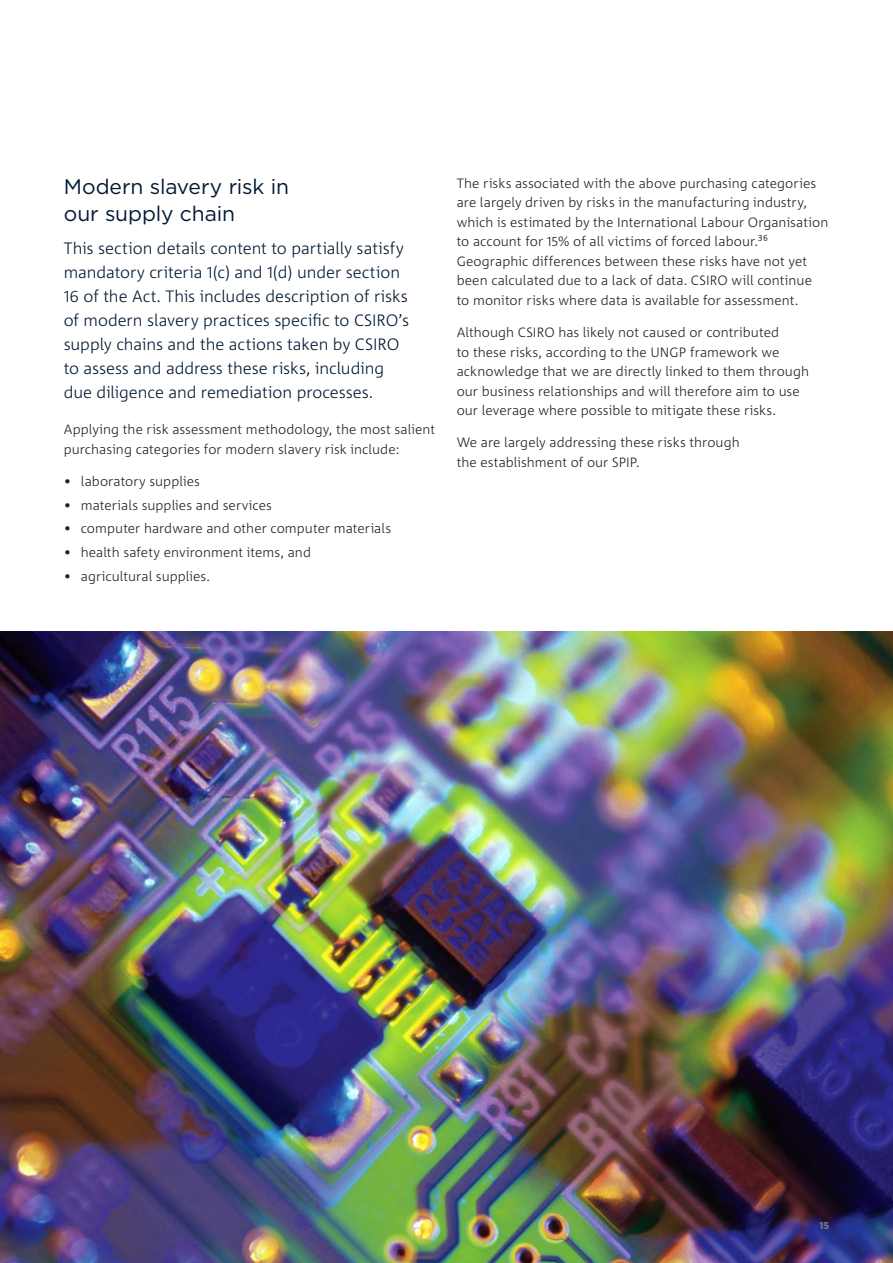
<style>
.page{position:relative;width:893px;height:1263px;background:#fff}
.page>*{position:absolute;margin:0;border:0;box-sizing:border-box;transform-origin:0 0}
.H2_Heading{font:21px/27px "Gotham";letter-spacing:-.005em;color:#001932}
.Smaller_introduction{font:300 16.5px/24px "Corpid C1";letter-spacing:-.005em;color:#001932}
.Body_Copy{font:300 13.5px/19.5px "Corpid C1";letter-spacing:.005em;color:#231f20}
.t1{font:800 10.5px "Corpid C1";color:#757679}
</style>
<div class="page">
<img style="left:0;top:631px;width:893px;height:632px">
<h2 class="H2_Heading" style="left:64px;top:173px;width:227px">Modern slavery risk in our supply chain</h2>
<p class="Smaller_introduction" style="left:64px;top:235px;width:347px">This section details content to partially satisfy mandatory criteria 1(c) and 1(d) under section 16 of the Act. This includes description of risks of modern slavery practices specific to CSIRO’s supply chains and the actions taken by CSIRO to assess and address these risks, including due diligence and remediation processes.</p>
<p class="Body_Copy" style="left:64px;top:419px;width:373px">Applying the risk assessment methodology, the most salient purchasing categories for modern slavery risk include:</p>
<p class="Body_Copy" style="left:64px;top:471px;width:138px">• laboratory supplies</p>
<p class="Body_Copy" style="left:64px;top:495px;width:210px">• materials supplies and services</p>
<p class="Body_Copy" style="left:64px;top:519px;width:329px">• computer hardware and other computer materials</p>
<p class="Body_Copy" style="left:64px;top:542px;width:249px">• health safety environment items, and</p>
<p class="Body_Copy" style="left:64px;top:566px;width:148px">• agricultural supplies.</p>
<p class="Body_Copy" style="left:457px;top:173px;width:373px">The risks associated with the above purchasing categories are largely driven by risks in the manufacturing industry, which is estimated by the International Labour Organisation to account for 15% of all victims of forced labour.36<br>Geographic differences between these risks have not yet been calculated due to a lack of data. CSIRO will continue<br>to monitor risks where data is available for assessment.</p>
<p class="Body_Copy" style="left:457px;top:322px;width:354px">Although CSIRO has likely not caused or contributed<br>to these risks, according to the UNGP framework we acknowledge that we are directly linked to them through our business relationships and will therefore aim to use our leverage where possible to mitigate these risks.</p>
<p class="Body_Copy" style="left:457px;top:432px;width:284px">We are largely addressing these risks through the establishment of our SPIP.</p>
<p class="t1" style="left:819px;top:1218px;width:11px">15</p>
</div>
